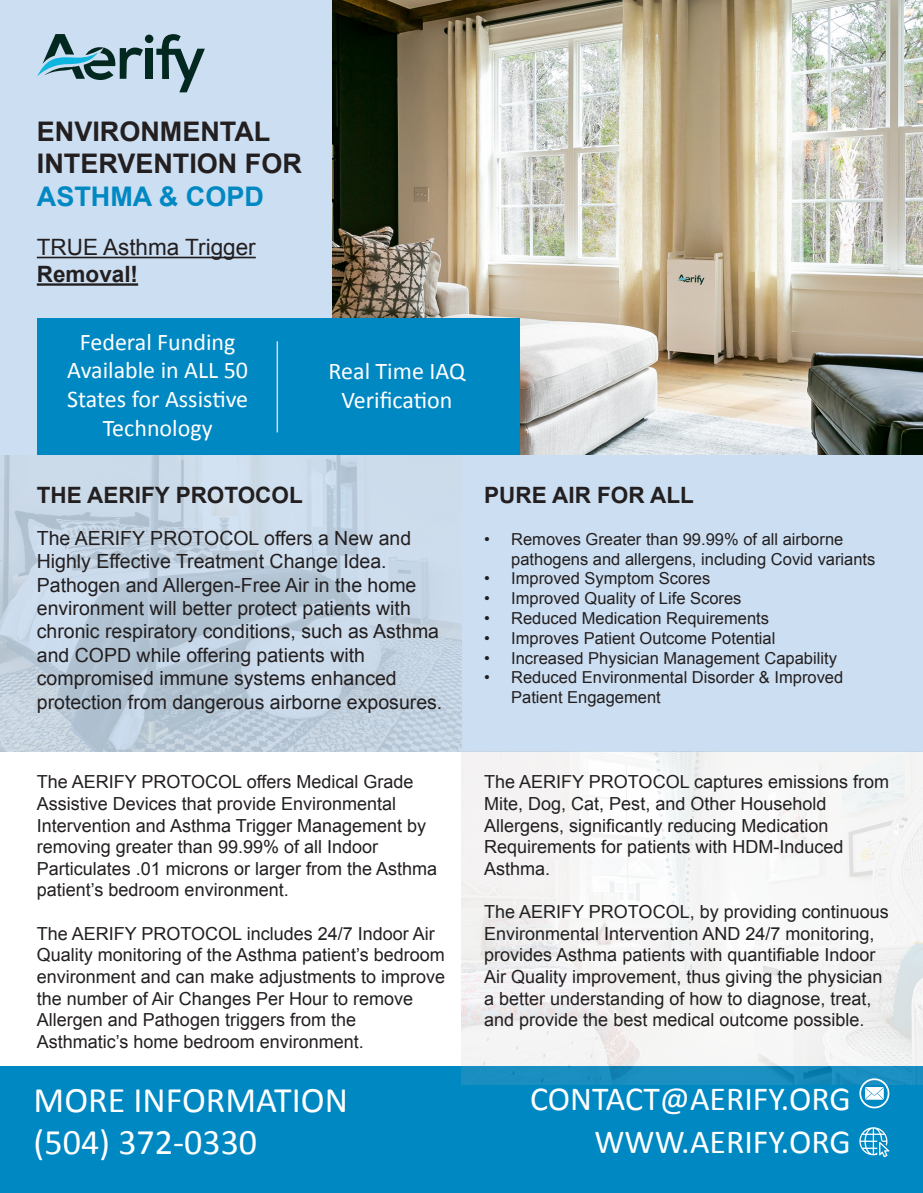
<style>
.page{position:relative;width:923px;height:1193px;background:#fff}
.page>*{position:absolute;margin:0;border:0;box-sizing:border-box;transform-origin:0 0}
.t1{font:36px "Calibri";color:#fff}
.t2{font:33.75px "Calibri";color:#fff}
.t3{font:700 27px "Arial";color:#231f20}
.t4{font:700 27px "Arial";color:#0088c3}
.t5{font:24px/28.8px "Calibri";color:#fff}
.t6{font:700 22.5px "Arial";color:#231f20}
.t7{font:22.5px "Arial";color:#231f20}
.t8{font:19.5px/23.4px "Arial";color:#231f20}
.t9{font:18px/21.6px "Arial";color:#231f20}
.t10{font:16.5px/19.8px "Arial";color:#231f20}
</style>
<div class="page">
<div style="left:0;top:0;width:922px;height:455px;background:#ccdef1"></div>
<svg style="left:156px;top:34px;width:49px;height:58px"></svg>
<div style="left:145px;top:48px;width:8px;height:31px;background:#022820"></div>
<svg style="left:37px;top:34px;width:106px;height:46px"></svg>
<div style="left:145px;top:35px;width:8px;height:8px;background:#022820;border-radius:50%"></div>
<img style="left:333px;top:0;width:589px;height:455px">
<div style="left:37px;top:318px;width:482px;height:137px;background:#0088c3"></div>
<hr style="left:276px;top:341px;width:2px;height:91px;background:#ccdef1">
<div style="left:461px;top:455px;width:461px;height:296px;background:#ccdef1"></div>
<img style="left:0;top:455px;width:461px;height:296px">
<div style="left:0;top:1066px;width:922px;height:126px;background:#0088c3"></div>
<img style="left:461px;top:751px;width:461px;height:333px">
<hr style="left:37px;top:257px;width:219px;height:1px;background:#231f20">
<hr style="left:37px;top:283px;width:101px;height:3px;background:#231f20">
<svg style="left:859px;top:1078px;width:30px;height:30px"></svg>
<svg style="left:859px;top:1127px;width:30px;height:30px"></svg>
<p class="t3" style="left:37px;top:113px;width:235px">ENVIRONMENTAL</p>
<p class="t3" style="left:37px;top:146px;width:267px">INTERVENTION FOR</p>
<p class="t4" style="left:37px;top:178px;width:228px">ASTHMA &amp; COPD</p>
<p class="t7" style="left:37px;top:232px;width:220px">TRUE Asthma Trigger</p>
<p class="t6" style="left:37px;top:259px;width:103px">Removal!</p>
<p class="t5" style="left:80px;top:326px;width:157px">Federal Funding</p>
<p class="t5" style="left:67px;top:355px;width:183px">Available in ALL 50<br>States for Assistive</p>
<p class="t5" style="left:103px;top:413px;width:111px">Technology</p>
<p class="t5" style="left:328px;top:356px;width:138px">Real Time IAQ</p>
<p class="t5" style="left:341px;top:385px;width:112px">Verification</p>
<p class="t6" style="left:37px;top:480px;width:267px">THE AERIFY PROTOCOL</p>
<p class="t8" style="left:37px;top:526px;width:407px">The AERIFY PROTOCOL offers a New and Highly Effective Treatment Change Idea.<br>Pathogen and Allergen-Free Air in the home environment will better protect patients with chronic respiratory conditions, such as Asthma and COPD while offering patients with compromised immune systems enhanced protection from dangerous airborne exposures.</p>
<p class="t6" style="left:484px;top:480px;width:211px">PURE AIR FOR ALL</p>
<p class="t10" style="left:511px;top:529px;width:366px;text-indent:-27px">• Removes Greater than 99.99% of all airborne pathogens and allergens, including Covid variants</p>
<p class="t10" style="left:484px;top:569px;width:227px">• Improved Symptom Scores</p>
<p class="t10" style="left:484px;top:588px;width:259px">• Improved Quality of Life Scores</p>
<p class="t10" style="left:484px;top:608px;width:286px">• Reduced Medication Requirements</p>
<p class="t10" style="left:484px;top:628px;width:293px">• Improves Patient Outcome Potential</p>
<p class="t10" style="left:484px;top:648px;width:354px">• Increased Physician Management Capability</p>
<p class="t10" style="left:511px;top:668px;width:333px;text-indent:-27px">• Reduced Environmental Disorder &amp; Improved<br>Patient Engagement</p>
<p class="t9" style="left:37px;top:771px;width:391px">The AERIFY PROTOCOL offers Medical Grade Assistive Devices that provide Environmental Intervention and Asthma Trigger Management by removing greater than 99.99% of all Indoor</p>
<p class="t9" style="left:37px;top:858px;width:402px">Particulates .01 microns or larger from the Asthma patient’s bedroom environment.</p>
<p class="t9" style="left:37px;top:922px;width:410px">The AERIFY PROTOCOL includes 24/7 Indoor Air Quality monitoring of the Asthma patient’s bedroom environment and can make adjustments to improve the number of Air Changes Per Hour to remove</p>
<p class="t9" style="left:37px;top:1009px;width:321px">Allergen and Pathogen triggers from the</p>
<p class="t9" style="left:37px;top:1030px;width:328px">Asthmatic’s home bedroom environment.</p>
<p class="t1" style="left:34px;top:1074px;width:316px">MORE INFORMATION</p>
<p class="t1" style="left:34px;top:1117px;width:225px">(504) 372-0330</p>
<p class="t9" style="left:484px;top:771px;width:406px">The AERIFY PROTOCOL captures emissions from<br>Mite, Dog, Cat, Pest, and Other Household</p>
<p class="t9" style="left:484px;top:814px;width:346px">Allergens, significantly reducing Medication</p>
<p class="t9" style="left:484px;top:836px;width:361px">Requirements for patients with HDM-Induced</p>
<p class="t9" style="left:484px;top:858px;width:68px">Asthma.</p>
<p class="t9" style="left:484px;top:901px;width:406px">The AERIFY PROTOCOL, by providing continuous Environmental Intervention AND 24/7 monitoring, provides Asthma patients with quantifiable Indoor Air Quality improvement, thus giving the physician a better understanding of how to diagnose, treat, and provide the best medical outcome possible.</p>
<p class="t2" style="left:530px;top:1075px;width:322px">CONTACT@AERIFY.ORG</p>
<p class="t2" style="left:594px;top:1118px;width:258px">WWW.AERIFY.ORG</p>
</div>
